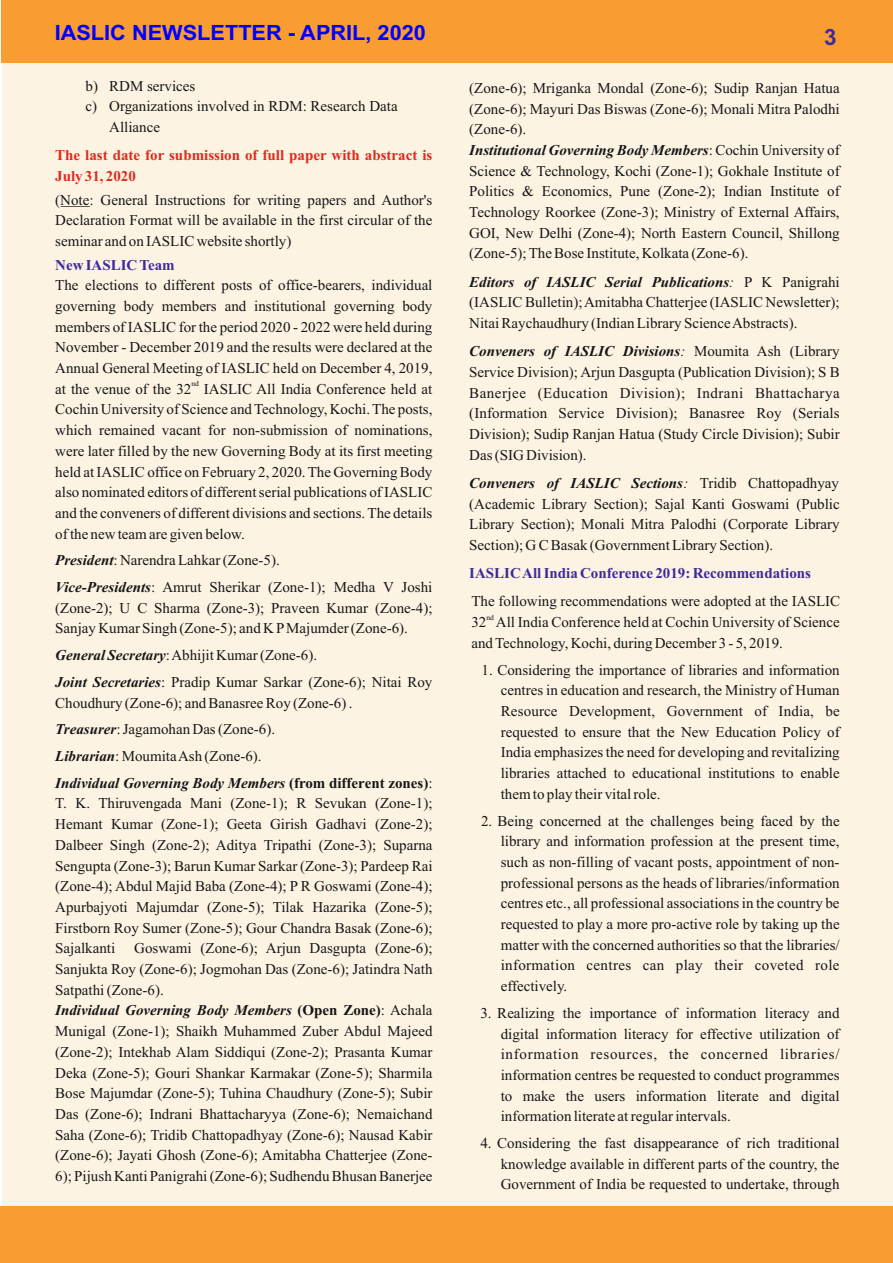
<style>
.page{position:relative;width:893px;height:1263px;background:#fff}
.page>*{position:absolute;margin:0;border:0;box-sizing:border-box;transform-origin:0 0}
.t1{font:700 22.5px "Arial";color:#3c2b99}
.t2{font:700 21px "Arial";color:#00f;scale:1.04 1}
.t3{font:15px/20.7px "Times New Roman";color:#151616;text-align:justify}
.t4{font:italic 700 15px/26.7px "Times New Roman";color:#151616}
.t5{font:700 15px/20.7px "Times New Roman";color:#dd2b1c}
.t6{font:700 15px "Times New Roman";color:#3c2b99}
.t7{font:7.5px "Times New Roman";color:#151616}
.s1{font-weight:700;font-style:italic}
.s2{font-weight:400;font-style:normal}
.s3{font-style:normal}
.s4{font-weight:700}
.s5{font-style:italic}
</style>
<div class="page">
<div style="left:2px;top:60px;width:891px;height:1148px;background:#fdf3e3"></div>
<div style="left:1px;top:1px;width:892px;height:62px;background:#f99c32"></div>
<div style="left:1px;top:1206px;width:892px;height:57px;background:#f99c32"></div>
<svg style="left:61px;top:206px;width:29px;height:1px"></svg>
<h2 class="t2" style="left:55px;top:24px;width:358px">IASLIC NEWSLETTER - APRIL, 2020</h2>
<h1 class="t1" style="left:824px;top:28px;width:14px">3</h1>
<p class="t3" style="left:86px;top:77px;width:111px">b) RDM services</p>
<p class="t3" style="left:86px;top:98px;width:314px">c) Organizations involved in RDM: Research Data</p>
<p class="t3" style="left:109px;top:118px;width:52px">Alliance</p>
<p class="t5" style="left:55px;top:146px;width:379px">The last date for submission of full paper with abstract is<br>July 31, 2020</p>
<p class="t3" style="left:55px;top:191px;width:379px">(Note: General Instructions for writing papers and Author's Declaration Format will be available in the first circular of the seminar and on IASLIC website shortly)</p>
<p class="t3" style="left:55px;top:276px;width:379px">The elections to different posts of office-bearers, individual governing body members and institutional governing body members of IASLIC for the period 2020 - 2022 were held during November - December 2019 and the results were declared at the Annual General Meeting of IASLIC held on December 4, 2019,</p>
<p class="t7" style="left:191px;top:381px;width:9px">nd</p>
<p class="t3" style="left:55px;top:380px;width:379px">at the venue of the 32 IASLIC All India Conference held at Cochin University of Science and Technology, Kochi. The posts, which remained vacant for non-submission of nominations, were later filled by the new Governing Body at its first meeting held at IASLIC office on February 2, 2020. The Governing Body also nominated editors of different serial publications of IASLIC and the conveners of different divisions and sections. The details of the new team are given below.</p>
<p class="t3" style="left:55px;top:548px;width:379px;line-height:26.7px"><span class="s1">President</span>: Narendra Lahkar (Zone-5).<br><span class="s1">Vice-Presidents</span>: Amrut Sherikar (Zone-1); Medha V Joshi</p>
<p class="t3" style="left:55px;top:599px;width:379px">(Zone-2); U C Sharma (Zone-3); Praveen Kumar (Zone-4);<br>Sanjay Kumar Singh (Zone-5); and K PMajumder (Zone-6).</p>
<p class="t3" style="left:55px;top:643px;width:379px;line-height:26.7px"><span class="s1">General Secretary</span>: Abhijit Kumar (Zone-6).<br><span class="s1">Joint Secretaries</span>: Pradip Kumar Sarkar (Zone-6); Nitai Roy</p>
<p class="t3" style="left:55px;top:694px;width:299px">Choudhury (Zone-6); andBanasree Roy (Zone-6) .</p>
<p class="t4" style="left:55px;top:744px;width:379px">Librarian<span class="s2">: Moumita Ash (Zone-6).<br></span>Individual Governing Body Members <span class="s3">(from different zones)</span><span class="s2">:</span></p>
<p class="t3" style="left:55px;top:794px;width:379px">T. K. Thiruvengada Mani (Zone-1); R Sevukan (Zone-1); Hemant Kumar (Zone-1); Geeta Girish Gadhavi (Zone-2); Dalbeer Singh (Zone-2); Aditya Tripathi (Zone-3); Suparna Sengupta (Zone-3); Barun Kumar Sarkar (Zone-3); Pardeep Rai (Zone-4); Abdul Majid Baba (Zone-4); P R Goswami (Zone-4); Apurbajyoti Majumdar (Zone-5); Tilak Hazarika (Zone-5); Firstborn Roy Sumer (Zone-5); Gour Chandra Basak (Zone-6); Sajalkanti</p>
<p class="t6" style="left:55px;top:259px;width:121px">New IASLIC Team</p>
<p class="t3" style="left:55px;top:720px;width:221px"><span class="s1">Treasurer</span>: Jagamohan Das (Zone-6).</p>
<p class="t3" style="left:55px;top:939px;width:379px;text-align:left;text-indent:79px">Goswami (Zone-6); Arjun Dasgupta (Zone-6); Sanjukta Roy (Zone-6); Jogmohan Das (Zone-6); Jatindra Nath Satpathi (Zone-6).<br><span class="s1">Individual Governing Body Members</span> <span class="s4">(Open Zone)</span>: Achala Munigal (Zone-1); Shaikh Muhammed Zuber Abdul Majeed (Zone-2); Intekhab Alam Siddiqui (Zone-2); Prasanta Kumar Deka (Zone-5); Gouri Shankar Karmakar (Zone-5); Sharmila Bose Majumdar (Zone-5); Tuhina Chaudhury (Zone-5); Subir Das (Zone-6); Indrani Bhattacharyya (Zone-6); Nemaichand Saha (Zone-6); Tridib Chattopadhyay (Zone-6); Nausad Kabir (Zone-6); Jayati Ghosh (Zone-6); Amitabha Chatterjee (Zone-6); Pijush Kanti Panigrahi (Zone-6); Sudhendu Bhusan Banerjee</p>
<p class="t3" style="left:469px;top:79px;width:372px;text-align:left">(Zone-6); Mriganka Mondal (Zone-6); Sudip Ranjan Hatua (Zone-6); Mayuri Das Biswas (Zone-6); Monali Mitra Palodhi (Zone-6).<br><span class="s1">Institutional Governing Body Members</span>: Cochin University of Science &amp; Technology, Kochi (Zone-1); Gokhale Institute of Politics &amp; Economics, Pune (Zone-2); Indian Institute of Technology Roorkee (Zone-3); Ministry of External Affairs, GOI, New Delhi (Zone-4); North Eastern Council, Shillong (Zone-5); The Bose Institute, Kolkata (Zone-6).</p>
<p class="t3" style="left:469px;top:273px;width:372px"><span class="s1">Editors of IASLIC Serial Publications</span><span class="s5">:</span> P K Panigrahi (IASLIC Bulletin); Amitabha Chatterjee (IASLIC Newsletter); Nitai Raychaudhury (Indian Library Science Abstracts).</p>
<p class="t3" style="left:469px;top:342px;width:372px"><span class="s1">Conveners of IASLIC Divisions</span><span class="s5">:</span> Moumita Ash (Library Service Division); Arjun Dasgupta (Publication Division); S B Banerjee (Education Division); Indrani Bhattacharya (Information Service Division); Banasree Roy (Serials Division); Sudip Ranjan Hatua (Study Circle Division); Subir Das (SIG Division).</p>
<p class="t3" style="left:469px;top:474px;width:372px"><span class="s1">Conveners of IASLIC Sections</span><span class="s5">:</span> Tridib Chattopadhyay (Academic Library Section); Sajal Kanti Goswami (Public Library Section); Monali Mitra Palodhi (Corporate Library Section); G C Basak (Government Library Section).</p>
<p class="t6" style="left:469px;top:568px;width:343px">IASLIC All India Conference 2019: Recommendations</p>
<p class="t3" style="left:471px;top:592px;width:370px">The following recommendations were adopted at the IASLIC</p>
<p class="t7" style="left:486px;top:614px;width:9px">nd</p>
<p class="t3" style="left:471px;top:613px;width:370px">32 All India Conference held at Cochin University of Science and Technology, Kochi, during December 3 - 5, 2019.</p>
<p class="t3" style="left:501px;top:661px;width:340px;text-indent:-19px">1. Considering the importance of libraries and information centres in education and research, the Ministry of Human Resource Development, Government of India, be requested to ensure that the New Education Policy of India emphasizes the need for developing and revitalizing libraries attached to educational institutions to enable them to play their vital role.</p>
<p class="t3" style="left:501px;top:811px;width:340px;text-indent:-20px">2. Being concerned at the challenges being faced by the library and information profession at the present time, such as non-filling of vacant posts, appointment of non&shy;professional persons as the heads of libraries/information centres etc., all professional associations in the country be requested to play a more pro-active role by taking up the matter with the concerned authorities so that the libraries/ information centres can play their coveted role effectively.</p>
<p class="t3" style="left:501px;top:1004px;width:340px;text-indent:-20px">3. Realizing the importance of information literacy and digital information literacy for effective utilization of information resources, the concerned libraries/ information centres be requested to conduct programmes to make the users information literate and digital information literate at regular intervals.</p>
<p class="t3" style="left:501px;top:1134px;width:340px;text-indent:-20px">4. Considering the fast disappearance of rich traditional knowledge available in different parts of the country, the Government of India be requested to undertake, through</p>
</div>
